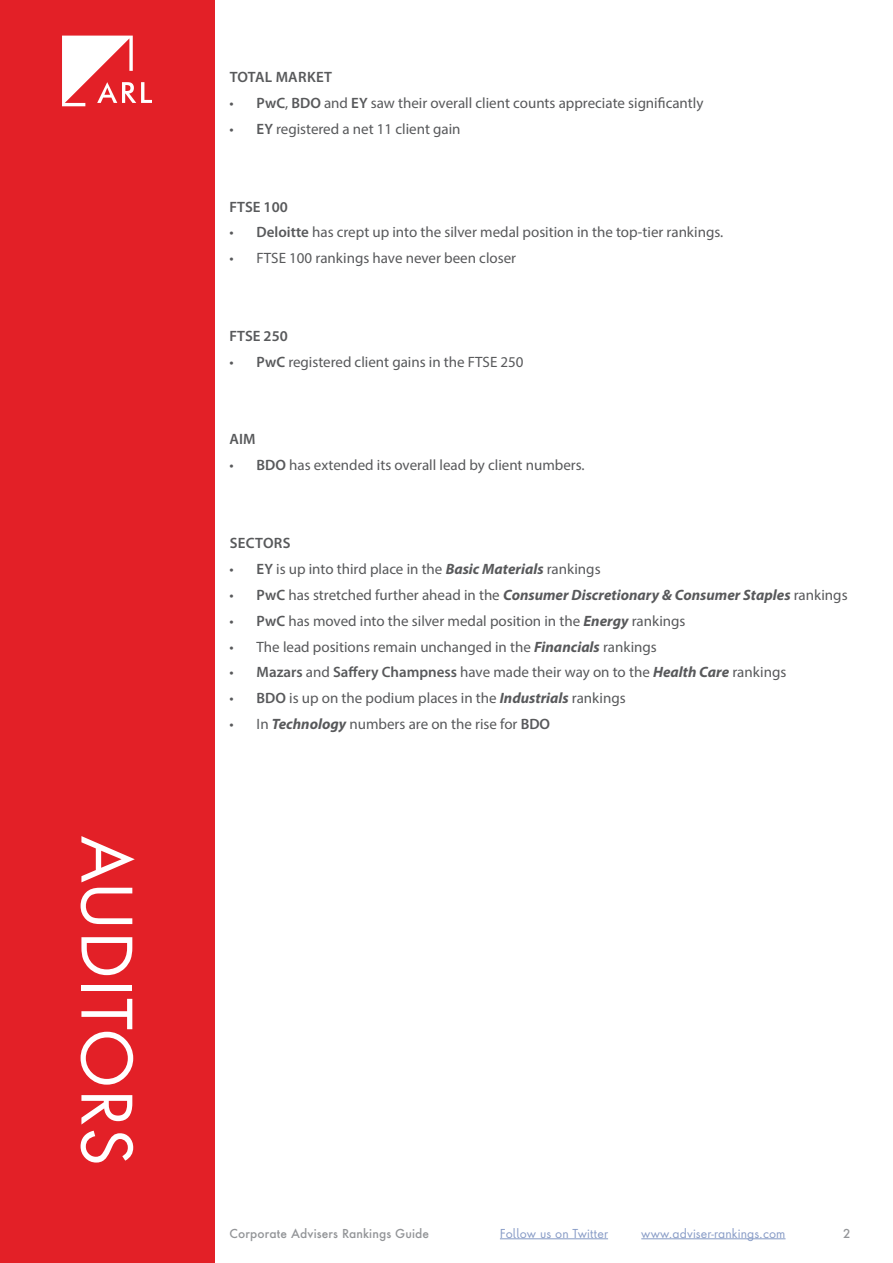
<style>
.page{position:relative;width:893px;height:1263px;background:#fff}
.page>*{position:absolute;margin:0;border:0;box-sizing:border-box;transform-origin:0 0}
.t1{font:67.5px "Futura Next";color:#fff}
.t2{font:15px "Myriad Pro";color:#58595b}
.t3{font:600 15px "Myriad Pro";letter-spacing:.02em;color:#58595b}
.t4{font:600 15px "Myriad Pro";color:#58595b}
.t5{font:12px "Futura Next";letter-spacing:.01em;color:#879bc6}
.t6{font:500 12px "Futura Next";letter-spacing:.01em;color:#939598}
.s1{font-weight:600}
.s2{font-weight:700;font-style:italic}
</style>
<div class="page">
<div style="left:0;top:0;width:214px;height:1263px;background:#e32027"></div>
<svg style="left:62px;top:36px;width:90px;height:70px"></svg>
<hr style="left:641px;top:1238px;width:144px;height:1px;background:#879bc6">
<hr style="left:500px;top:1238px;width:108px;height:1px;background:#879bc6">
<h1 class="t1" style="left:157px;top:836px;width:332px;rotate:90deg">AUDITORS</h1>
<p class="t3" style="left:230px;top:68px;width:104px">TOTAL MARKET</p>
<p class="t2" style="left:230px;top:94px;width:475px">• <span class="s1">PwC</span>, <span class="s1">BDO</span> and <span class="s1">EY</span> saw their overall client counts appreciate significantly</p>
<p class="t2" style="left:230px;top:120px;width:232px">• <span class="s1">EY</span> registered a net 11 client gain</p>
<p class="t4" style="left:230px;top:197px;width:60px">FTSE 100</p>
<p class="t2" style="left:230px;top:223px;width:495px">• <span class="s1">Deloitte</span> has crept up into the silver medal position in the top-tier rankings.</p>
<p class="t2" style="left:230px;top:249px;width:288px">• FTSE 100 rankings have never been closer</p>
<p class="t4" style="left:230px;top:326px;width:60px">FTSE 250</p>
<p class="t2" style="left:230px;top:353px;width:295px">• <span class="s1">PwC</span> registered client gains in the FTSE 250</p>
<p class="t4" style="left:230px;top:430px;width:27px">AIM</p>
<p class="t2" style="left:230px;top:456px;width:357px">• <span class="s1">BDO</span> has extended its overall lead by client numbers.</p>
<p class="t3" style="left:230px;top:533px;width:62px">SECTORS</p>
<p class="t2" style="left:230px;top:560px;width:372px">• <span class="s1">EY</span> is up into third place in the <span class="s2">Basic Materials</span> rankings</p>
<p class="t2" style="left:230px;top:585px;width:619px">• <span class="s1">PwC</span> has stretched further ahead in the <span class="s2">Consumer Discretionary &amp; Consumer Staples</span> rankings</p>
<p class="t2" style="left:230px;top:611px;width:457px">• <span class="s1">PwC</span> has moved into the silver medal position in the <span class="s2">Energy</span> rankings</p>
<p class="t2" style="left:230px;top:637px;width:429px">• The lead positions remain unchanged in the <span class="s2">Financials</span> rankings</p>
<p class="t2" style="left:230px;top:663px;width:558px">• <span class="s1">Mazars</span> and <span class="s1">Saffery Champness</span> have made their way on to the <span class="s2">Health Care</span> rankings</p>
<p class="t2" style="left:230px;top:689px;width:398px">• <span class="s1">BDO</span> is up on the podium places in the <span class="s2">Industrials</span> rankings</p>
<p class="t2" style="left:230px;top:715px;width:322px">• In <span class="s2">Technology</span> numbers are on the rise for <span class="s1">BDO</span></p>
<p class="t5" style="left:500px;top:1224px;width:110px">Follow us on Twitter</p>
<p class="t5" style="left:641px;top:1224px;width:146px">www.adviser-rankings.com</p>
<p class="t6" style="left:230px;top:1225px;width:201px">Corporate Advisers Rankings Guide</p>
<p class="t6" style="left:843px;top:1225px;width:9px">2</p>
</div>
